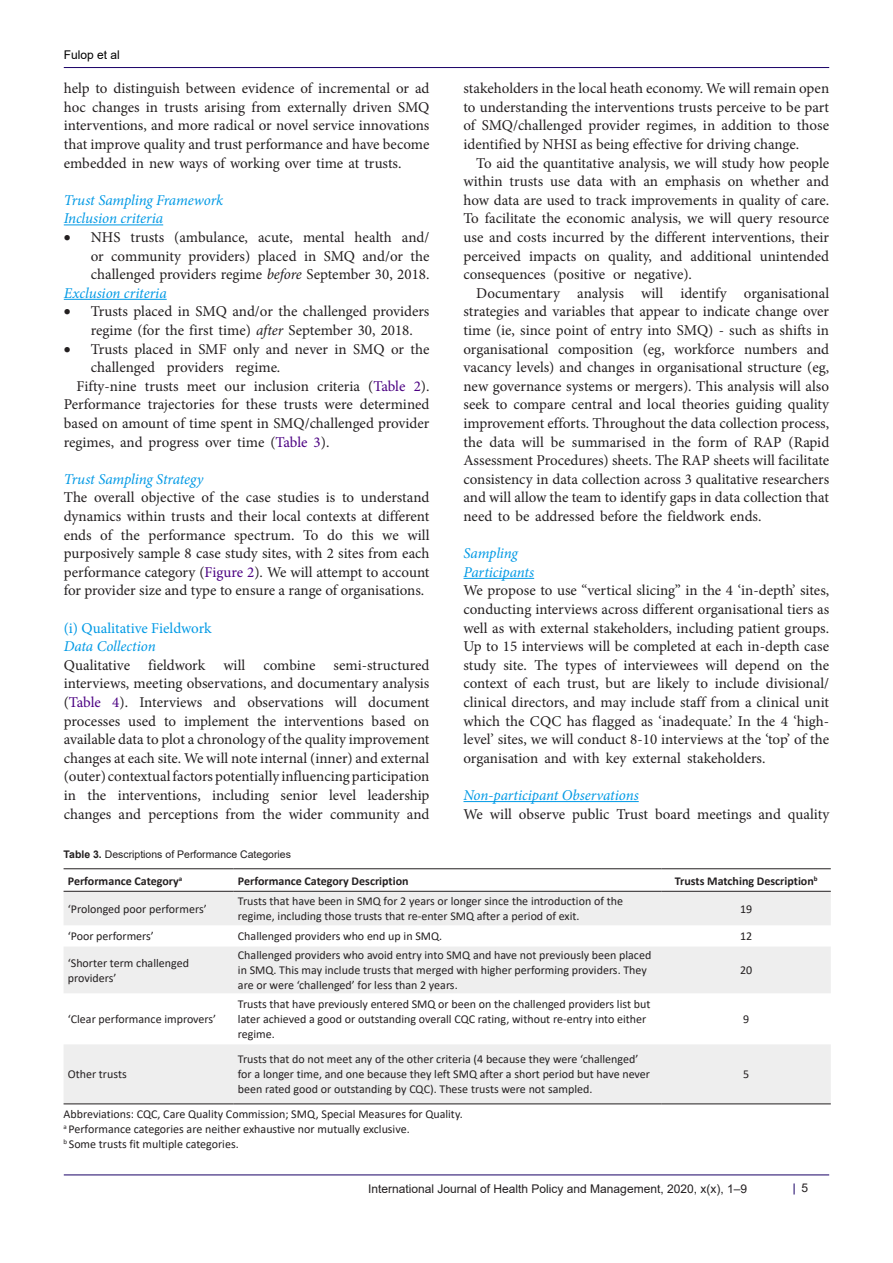
<style>
.page{position:relative;width:893px;height:1263px;background:#fff}
.page>*{position:absolute;margin:0;border:0;box-sizing:border-box;transform-origin:0 0}
.t1{font:15px/18.6px "Minion Pro";color:#231f20;text-align:justify}
.t2{font:italic 15px "Minion Pro";letter-spacing:-.01em;color:#0099e5}
.t3{font:15px "Minion Pro";color:#0099e5}
.t4{font:12px/15px "Calibri";color:#231f20}
.t5{font:700 12px "Calibri";color:#231f20}
.t6{font:12px "Arial";color:#231f20}
.t7{font:12px "Arial";color:#000001}
.t8{font:10.5px "Arial";color:#231f20}
.s1{font-style:italic}
.s2{color:#4b0082}
.s3{color:#4b0182}
.s4{font-weight:700}
</style>
<div class="page">
<hr style="left:64px;top:67px;width:765px;height:1px;background:#190066">
<hr style="left:64px;top:1175px;width:765px;height:1px;background:#190066">
<hr style="left:64px;top:225px;width:99px;height:1px;background:#0099e5">
<hr style="left:64px;top:299px;width:103px;height:1px;background:#0099e5">
<hr style="left:463px;top:578px;width:71px;height:1px;background:#0099e5">
<hr style="left:463px;top:801px;width:176px;height:1px;background:#0099e5">
<svg style="left:64px;top:892px;width:767px;height:211px;fill:#eee"></svg>
<hr style="left:64px;top:868px;width:170px;height:1px;background:#231f20">
<hr style="left:234px;top:868px;width:428px;height:1px;background:#231f20">
<hr style="left:662px;top:868px;width:169px;height:1px;background:#231f20">
<hr style="left:64px;top:891px;width:170px;height:1px;background:#231f20">
<hr style="left:234px;top:891px;width:428px;height:1px;background:#231f20">
<hr style="left:662px;top:891px;width:169px;height:1px;background:#231f20">
<hr style="left:64px;top:1103px;width:170px;height:1px;background:#231f20">
<hr style="left:234px;top:1103px;width:428px;height:1px;background:#231f20">
<hr style="left:662px;top:1103px;width:169px;height:1px;background:#231f20">
<p class="t7" style="left:64px;top:46px;width:58px">Fulop et al</p>
<p class="t1" style="left:64px;top:79px;width:367px">help to distinguish between evidence of incremental or ad hoc changes in trusts arising from externally driven SMQ interventions, and more radical or novel service innovations that improve quality and trust performance and have become embedded in new ways of working over time at trusts.</p>
<p class="t2" style="left:64px;top:190px;width:161px">Trust Sampling Framework</p>
<p class="t2" style="left:64px;top:208px;width:101px">Inclusion criteria</p>
<p class="t1" style="left:91px;top:228px;width:340px;text-indent:-27px">• NHS trusts (ambulance, acute, mental health and/ or community providers) placed in SMQ and/or the challenged providers regime <span class="s1">before</span> September 30, 2018.</p>
<p class="t2" style="left:64px;top:283px;width:104px">Exclusion criteria</p>
<p class="t1" style="left:91px;top:302px;width:340px;text-indent:-27px">• Trusts placed in SMQ and/or the challenged providers regime (for the first time) <span class="s1">after</span> September 30, 2018.</p>
<p class="t1" style="left:91px;top:340px;width:340px;text-indent:-27px">• Trusts placed in SMF only and never in SMQ or the challenged providers regime.</p>
<p class="t1" style="left:64px;top:377px;width:367px;text-indent:13px">Fifty-nine trusts meet our inclusion criteria (<span class="s2">Table 2</span>).<br>Performance trajectories for these trusts were determined based on amount of time spent in SMQ/challenged provider regimes, and progress over time (<span class="s2">Table 3</span>).</p>
<p class="t2" style="left:64px;top:469px;width:141px">Trust Sampling Strategy</p>
<p class="t1" style="left:64px;top:488px;width:367px">The overall objective of the case studies is to understand dynamics within trusts and their local contexts at different ends of the performance spectrum. To do this we will purposively sample 8 case study sites, with 2 sites from each performance category (<span class="s2">Figure 2</span>). We will attempt to account for provider size and type to ensure a range of organisations.</p>
<p class="t3" style="left:64px;top:618px;width:149px">(i) Qualitative Fieldwork</p>
<p class="t2" style="left:64px;top:636px;width:93px">Data Collection</p>
<p class="t1" style="left:64px;top:656px;width:367px">Qualitative fieldwork will combine semi-structured interviews, meeting observations, and documentary analysis (<span class="s3">Table 4</span>). Interviews and observations will document processes used to implement the interventions based on available data to plot a chronology of the quality improvement changes at each site. We will note internal (inner) and external (outer) contextual factors potentially influencing participation in the interventions, including senior level leadership changes and perceptions from the wider community and</p>
<p class="t1" style="left:463px;top:79px;width:367px">stakeholders in the local heath economy. We will remain open to understanding the interventions trusts perceive to be part of SMQ/challenged provider regimes, in addition to those identified by NHSI as being effective for driving change.</p>
<p class="t1" style="left:463px;top:154px;width:367px;text-indent:13px">To aid the quantitative analysis, we will study how people within trusts use data with an emphasis on whether and how data are used to track improvements in quality of care.<br>To facilitate the economic analysis, we will query resource use and costs incurred by the different interventions, their perceived impacts on quality, and additional unintended consequences (positive or negative).</p>
<p class="t1" style="left:463px;top:284px;width:367px;text-indent:13px">Documentary analysis will identify organisational strategies and variables that appear to indicate change over time (ie, since point of entry into SMQ) - such as shifts in organisational composition (eg, workforce numbers and vacancy levels) and changes in organisational structure (eg, new governance systems or mergers). This analysis will also seek to compare central and local theories guiding quality improvement efforts. Throughout the data collection process, the data will be summarised in the form of RAP (Rapid Assessment Procedures) sheets. The RAP sheets will facilitate consistency in data collection across 3 qualitative researchers and will allow the team to identify gaps in data collection that need to be addressed before the fieldwork ends.</p>
<p class="t2" style="left:463px;top:543px;width:56px">Sampling</p>
<p class="t2" style="left:463px;top:562px;width:72px">Participants</p>
<p class="t1" style="left:463px;top:581px;width:367px">We propose to use “vertical slicing” in the 4 ‘in-depth’ sites, conducting interviews across different organisational tiers as well as with external stakeholders, including patient groups.<br>Up to 15 interviews will be completed at each in-depth case study site. The types of interviewees will depend on the context of each trust, but are likely to include divisional/ clinical directors, and may include staff from a clinical unit which the CQC has flagged as ‘inadequate.’ In the 4 ‘high&shy;level’ sites, we will conduct 8-10 interviews at the ‘top’ of the organisation and with key external stakeholders.</p>
<p class="t2" style="left:463px;top:785px;width:177px">Non-participant Observations</p>
<p class="t1" style="left:463px;top:805px;width:367px">We will observe public Trust board meetings and quality</p>
<p class="t8" style="left:64px;top:847px;width:229px"><span class="s4">Table 3.</span> Descriptions of Performance Categories</p>
<p class="t5" style="left:68px;top:872px;width:116px">Performance Category<sup>a</sup></p>
<p class="t5" style="left:238px;top:872px;width:172px">Performance Category Description</p>
<p class="t5" style="left:675px;top:872px;width:144px">Trusts Matching Description<sup>b</sup></p>
<p class="t4" style="left:68px;top:901px;width:140px">‘Prolonged poor performers’</p>
<p class="t4" style="left:238px;top:894px;width:387px">Trusts that have been in SMQ for 2 years or longer since the introduction of the regime, including those trusts that re-enter SMQ after a period of exit.</p>
<p class="t4" style="left:740px;top:901px;width:14px">19</p>
<p class="t4" style="left:68px;top:929px;width:88px">‘Poor performers’</p>
<p class="t4" style="left:238px;top:929px;width:206px">Challenged providers who end up in SMQ.</p>
<p class="t4" style="left:740px;top:929px;width:14px">12</p>
<p class="t4" style="left:68px;top:955px;width:123px">‘Shorter term challenged providers’</p>
<p class="t4" style="left:238px;top:948px;width:415px">Challenged providers who avoid entry into SMQ and have not previously been placed in SMQ. This may include trusts that merged with higher performing providers. They are or were ‘challenged’ for less than 2 years.</p>
<p class="t4" style="left:740px;top:963px;width:14px">20</p>
<p class="t4" style="left:68px;top:1011px;width:150px">‘Clear performance improvers’</p>
<p class="t4" style="left:68px;top:1067px;width:60px">Other trusts</p>
<p class="t4" style="left:238px;top:996px;width:414px">Trusts that have previously entered SMQ or been on the challenged providers list but later achieved a good or outstanding overall CQC rating, without re-entry into either regime.</p>
<p class="t4" style="left:238px;top:1052px;width:414px">Trusts that do not meet any of the other criteria (4 because they were ‘challenged’ for a longer time, and one because they left SMQ after a short period but have never been rated good or outstanding by CQC). These trusts were not sampled.</p>
<p class="t4" style="left:64px;top:1106px;width:401px">Abbreviations: CQC, Care Quality Commission; SMQ, Special Measures for Quality.</p>
<p class="t4" style="left:64px;top:1121px;width:348px"><sup>a</sup> Performance categories are neither exhaustive nor mutually exclusive.</p>
<p class="t4" style="left:64px;top:1136px;width:177px"><sup>b</sup> Some trusts fit multiple categories.</p>
<p class="t4" style="left:743px;top:1011px;width:8px">9</p>
<p class="t4" style="left:743px;top:1067px;width:8px">5</p>
<p class="t6" style="left:368px;top:1180px;width:380px">International Journal of Health Policy and Management, 2020, x(x), 1–9</p>
<p class="t6" style="left:801px;top:1180px;width:8px">5</p>
</div>
